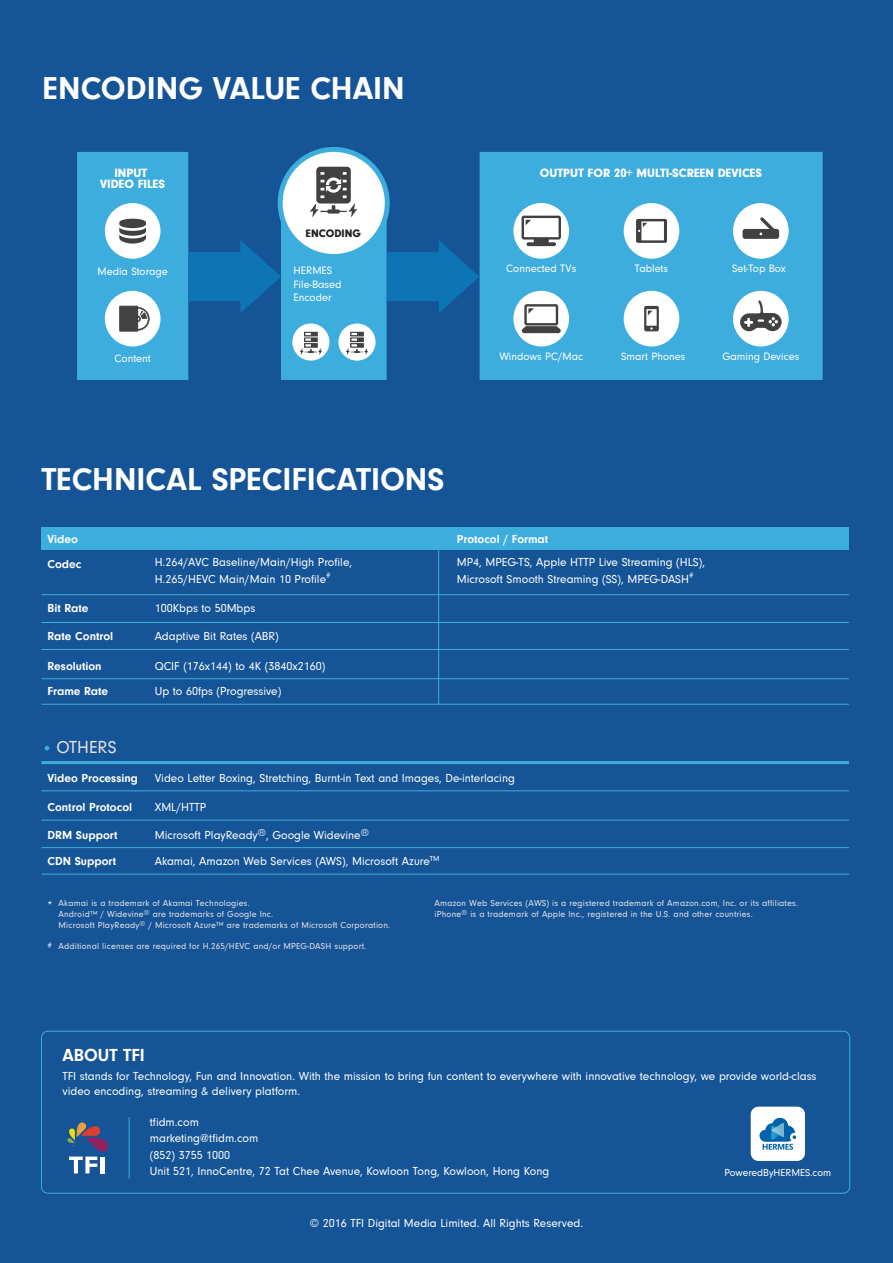
<style>
.page{position:relative;width:893px;height:1263px;background:#155497}
.page>*{position:absolute;margin:0;border:0;box-sizing:border-box;transform-origin:0 0}
.t1{font:700 32.55px "Neuzeit Gro";color:#fff}
.t2{font:700 18px "Neuzeit Gro";color:#fff}
.t3{font:18px "Neuzeit Gro";color:#e4e4e7}
.t4{font:900 12.3px/11.1px "Neuzeit Gro";color:#fff;text-align:center}
.t5{font:12px/16.5px "Neuzeit Gro";color:#fff}
.t6{font:700 12px "Neuzeit Gro";color:#fff}
.t7{font:11.1px/13.5px "Neuzeit Gro";color:#fff}
.t8{font:900 11.1px "Neuzeit Gro";color:#231f20}
.t9{font:10.5px "Neuzeit Gro";color:#fff}
.t10{font:9px/10.8px "Neuzeit Gro";letter-spacing:.02em;color:#e9e3e5}
.s1{color:#fff}
</style>
<div class="page">
<svg style="left:45px;top:746px;width:4px;height:4px"></svg>
<div style="left:41px;top:1031px;width:809px;height:162px;border:1px solid #3dadde;border-radius:6px"></div>
<hr style="left:129px;top:1117px;width:1px;height:62px;background:#3dadde">
<svg style="left:67px;top:1122px;width:41px;height:51px"></svg>
<div style="left:751px;top:1107px;width:54px;height:54px;background:#fff;border-radius:8px"></div>
<svg style="left:759px;top:1118px;width:37px;height:32px"></svg>
<hr style="left:41px;top:761px;width:808px;height:3px;background:#3dadde">
<hr style="left:41px;top:790px;width:808px;height:1px;background:#3dadde">
<hr style="left:41px;top:820px;width:808px;height:1px;background:#3dadde">
<hr style="left:41px;top:847px;width:808px;height:1px;background:#3dadde">
<hr style="left:41px;top:874px;width:808px;height:1px;background:#3dadde">
<div style="left:41px;top:527px;width:808px;height:23px;background:#3dadde"></div>
<hr style="left:41px;top:594px;width:808px;height:1px;background:#3dadde">
<hr style="left:438px;top:550px;width:1px;height:154px;background:#3dadde">
<hr style="left:41px;top:622px;width:808px;height:1px;background:#3dadde">
<hr style="left:41px;top:649px;width:808px;height:1px;background:#3dadde">
<hr style="left:41px;top:678px;width:808px;height:1px;background:#3dadde">
<hr style="left:41px;top:704px;width:808px;height:1px;background:#3dadde">
<div style="left:480px;top:152px;width:343px;height:228px;background:#3dadde"></div>
<div style="left:77px;top:152px;width:111px;height:228px;background:#3dadde"></div>
<div style="left:105px;top:291px;width:55px;height:55px;background:#fff;border-radius:50%"></div>
<svg style="left:119px;top:306px;width:31px;height:26px"></svg>
<div style="left:105px;top:203px;width:55px;height:56px;background:#fff;border-radius:50%"></div>
<svg style="left:119px;top:219px;width:27px;height:25px"></svg>
<div style="left:624px;top:203px;width:55px;height:56px;background:#fff;border-radius:50%"></div>
<svg style="left:636px;top:219px;width:31px;height:24px"></svg>
<div style="left:513px;top:203px;width:56px;height:56px;background:#fff;border-radius:50%"></div>
<svg style="left:522px;top:216px;width:39px;height:30px"></svg>
<div style="left:624px;top:291px;width:55px;height:55px;background:#fff;border-radius:50%"></div>
<svg style="left:644px;top:306px;width:15px;height:25px"></svg>
<div style="left:513px;top:291px;width:56px;height:55px;background:#fff;border-radius:50%"></div>
<svg style="left:522px;top:304px;width:39px;height:29px"></svg>
<div style="left:733px;top:291px;width:56px;height:55px;background:#fff;border-radius:50%"></div>
<svg style="left:740px;top:300px;width:42px;height:31px"></svg>
<div style="left:733px;top:203px;width:56px;height:56px;background:#fff;border-radius:50%"></div>
<div style="left:743px;top:229px;width:36px;height:10px;background:#414142;border-radius:3px"></div>
<svg style="left:759px;top:217px;width:16px;height:18px"></svg>
<div style="left:281px;top:202px;width:106px;height:178px;background:#3dadde"></div>
<div style="left:292px;top:323px;width:37px;height:38px;background:#fff;border-radius:50%"></div>
<svg style="left:300px;top:332px;width:22px;height:23px"></svg>
<div style="left:338px;top:323px;width:38px;height:38px;background:#fff;border-radius:50%"></div>
<svg style="left:346px;top:332px;width:22px;height:23px"></svg>
<div style="left:189px;top:252px;width:58px;height:49px;background:#0e75b5"></div>
<svg style="left:240px;top:147px;width:150px;height:166px"></svg>
<div style="left:387px;top:252px;width:59px;height:49px;background:#0e75b5"></div>
<svg style="left:439px;top:241px;width:40px;height:72px"></svg>
<h1 class="t1" style="left:43px;top:70px;width:363px">ENCODING VALUE CHAIN</h1>
<p class="t4" style="left:100px;top:167px;width:67px">INPUT<br>VIDEO FILES</p>
<p class="t4" style="left:540px;top:167px;width:224px">OUTPUT FOR 20+ MULTI-SCREEN DEVICES</p>
<p class="t8" style="left:306px;top:227px;width:57px">ENCODING</p>
<p class="t7" style="left:294px;top:264px;width:49px">HERMES<br>File-Based<br>Encoder</p>
<p class="t7" style="left:97px;top:265px;width:72px">Media Storage</p>
<p class="t7" style="left:506px;top:262px;width:72px">Connected TVs</p>
<p class="t7" style="left:635px;top:262px;width:35px">Tablets</p>
<p class="t7" style="left:732px;top:262px;width:55px">Set-Top Box</p>
<p class="t7" style="left:115px;top:351px;width:38px">Content</p>
<p class="t7" style="left:499px;top:349px;width:85px">Windows PC/Mac</p>
<p class="t7" style="left:621px;top:350px;width:66px">Smart Phones</p>
<p class="t7" style="left:722px;top:350px;width:78px">Gaming Devices</p>
<h1 class="t1" style="left:41px;top:461px;width:404px">TECHNICAL SPECIFICATIONS</h1>
<p class="t6" style="left:47px;top:532px;width:32px">Video</p>
<p class="t6" style="left:47px;top:558px;width:36px">Codec</p>
<p class="t5" style="left:155px;top:554px;width:199px">H.264/AVC Baseline/Main/High Profile,<br>H.265/HEVC Main/Main 10 Profile<sup>#</sup></p>
<p class="t6" style="left:47px;top:601px;width:43px">Bit Rate</p>
<p class="t5" style="left:155px;top:600px;width:102px">100Kbps to 50Mbps</p>
<p class="t6" style="left:47px;top:630px;width:67px">Rate Control</p>
<p class="t5" style="left:155px;top:628px;width:126px">Adaptive Bit Rates (ABR)</p>
<p class="t6" style="left:47px;top:659px;width:56px">Resolution</p>
<p class="t5" style="left:155px;top:658px;width:172px">QCIF (176x144) to 4K (3840x2160)</p>
<p class="t6" style="left:47px;top:684px;width:62px">Frame Rate</p>
<p class="t5" style="left:155px;top:683px;width:128px">Up to 60fps (Progressive)</p>
<h2 class="t3" style="left:56px;top:738px;width:62px">OTHERS</h2>
<p class="t6" style="left:457px;top:532px;width:93px">Protocol / Format</p>
<p class="t5" style="left:457px;top:554px;width:250px">MP4, MPEG-TS, Apple HTTP Live Streaming (HLS),<br>Microsoft Smooth Streaming (SS), MPEG-DASH<sup>#</sup></p>
<p class="t6" style="left:47px;top:771px;width:92px">Video Processing</p>
<p class="t5" style="left:155px;top:770px;width:362px">Video Letter Boxing, Stretching, Burnt-in Text and Images, De-interlacing</p>
<p class="t6" style="left:47px;top:800px;width:86px">Control Protocol</p>
<p class="t5" style="left:155px;top:799px;width:53px">XML/HTTP</p>
<p class="t6" style="left:47px;top:828px;width:71px">DRM Support</p>
<p class="t5" style="left:155px;top:827px;width:216px">Microsoft PlayReady<sup>®</sup>, Google Widevine<sup>®</sup></p>
<p class="t6" style="left:47px;top:854px;width:70px">CDN Support</p>
<p class="t5" style="left:155px;top:853px;width:286px">Akamai, Amazon Web Services (AWS), Microsoft Azure<sup>TM</sup></p>
<p class="t10" style="left:59px;top:898px;width:333px">Akamai is a trademark of Akamai Technologies.<br>Android™ / Widevine<sup>®</sup> are trademarks of Google Inc.<br>Microsoft PlayReady<sup>®</sup> / Microsoft Azure™ are trademarks of Microsoft Corporation.</p>
<p class="t10" style="left:435px;top:898px;width:365px">Amazon Web Services (AWS) is a registered trademark of Amazon.com, Inc. or its affiliates. iPhone<sup>®</sup> is a trademark of Apple Inc., registered in the U.S. and other countries.</p>
<p class="t5" style="left:48px;top:897px;width:7px">*</p>
<p class="t10" style="left:48px;top:940px;width:320px"><span class="s1">#</span> Additional licenses are required for H.265/HEVC and/or MPEG-DASH support.</p>
<h2 class="t2" style="left:62px;top:1045px;width:84px">ABOUT TFI</h2>
<p class="t5" style="left:62px;top:1069px;width:755px;line-height:15px">TFI stands for Technology, Fun and Innovation. With the mission to bring fun content to everywhere with innovative technology, we provide world-class video encoding, streaming &amp; delivery platform.</p>
<p class="t5" style="left:150px;top:1114px;width:401px">tfidm.com<br>marketing@tfidm.com<br>(852) 3755 1000<br>Unit 521, InnoCentre, 72 Tat Chee Avenue, Kowloon Tong, Kowloon, Hong Kong</p>
<p class="t5" style="left:310px;top:1214px;width:275px">© 2016 TFI Digital Media Limited. All Rights Reserved.</p>
<p class="t9" style="left:724px;top:1167px;width:108px">PoweredByHERMES.com</p>
</div>
